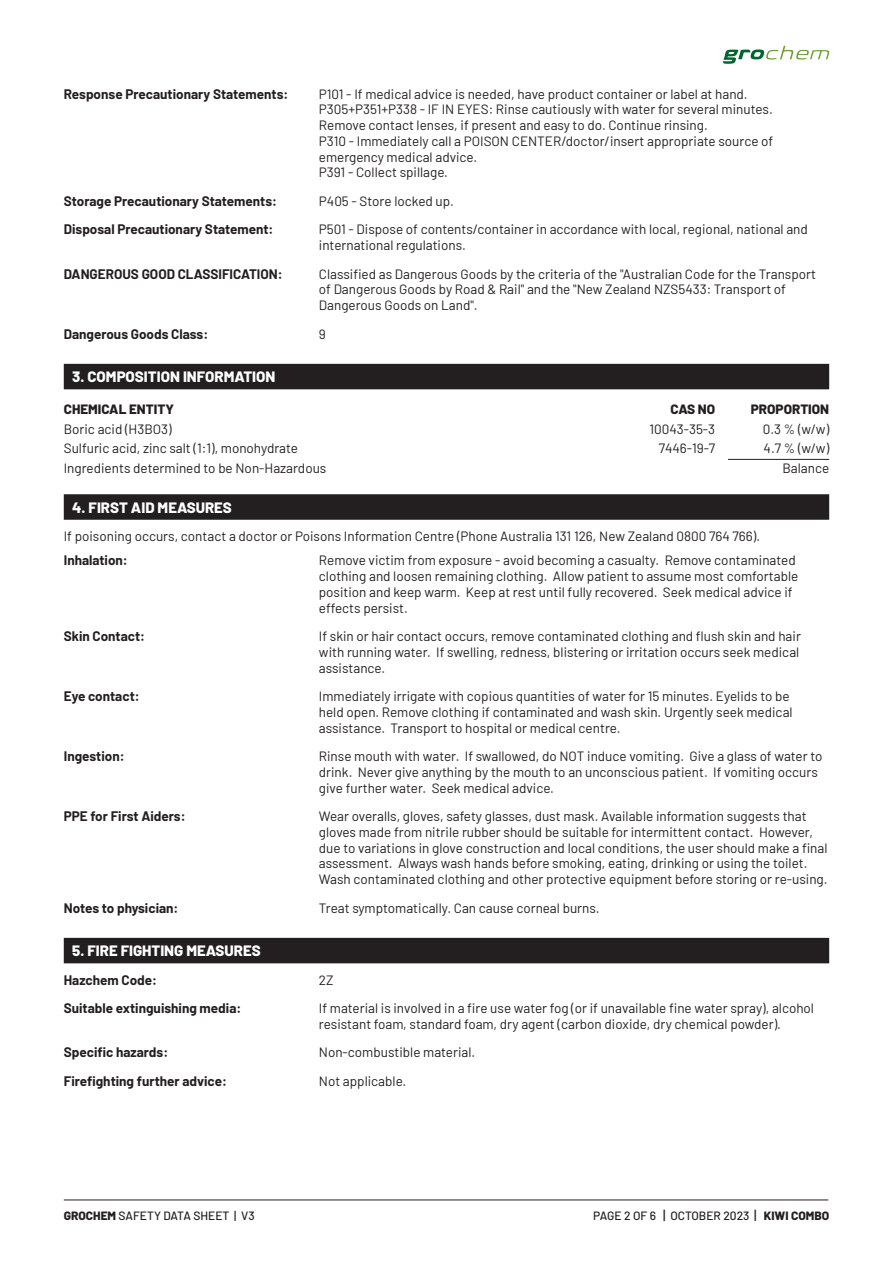
<style>
.page{position:relative;width:893px;height:1263px;background:#fff}
.page>*{position:absolute;margin:0;border:0;box-sizing:border-box;transform-origin:0 0}
.t1{font:800 15px "Barlow";color:#fff}
.t2{font:13.5px/15.8px "Barlow";color:#231f20}
.t3{font:700 13.5px "Barlow";color:#231f20}
.t4{font:800 13.5px "Barlow";color:#231f20}
.t5{font:500 12px "Barlow";color:#231f20}
.s1{font-weight:800}
.s2{font-size:13.5px}
</style>
<div class="page">
<hr style="left:64px;top:1199px;width:764px;height:1px;background:#231f20">
<svg style="left:723px;top:46px;width:106px;height:18px"></svg>
<div style="left:64px;top:364px;width:765px;height:25px;background:#231f20"></div>
<div style="left:64px;top:494px;width:765px;height:26px;background:#231f20"></div>
<div style="left:64px;top:938px;width:765px;height:25px;background:#231f20"></div>
<hr style="left:728px;top:459px;width:101px;height:1px;background:#231f20">
<p class="t3" style="left:64px;top:84px;width:226px">Response Precautionary Statements:</p>
<p class="t2" style="left:319px;top:85px;width:456px">P101 - If medical advice is needed, have product container or label at hand.<br>P305+P351+P338 - IF IN EYES: Rinse cautiously with water for several minutes.<br>Remove contact lenses, if present and easy to do. Continue rinsing.<br>P310 - Immediately call a POISON CENTER/doctor/insert appropriate source of emergency medical advice.<br>P391 - Collect spillage.</p>
<p class="t3" style="left:64px;top:191px;width:215px">Storage Precautionary Statements:</p>
<p class="t2" style="left:319px;top:192px;width:136px">P405 - Store locked up.</p>
<p class="t3" style="left:64px;top:219px;width:211px">Disposal Precautionary Statement:</p>
<p class="t2" style="left:319px;top:221px;width:490px">P501 - Dispose of contents/container in accordance with local, regional, national and international regulations.</p>
<p class="t3" style="left:64px;top:264px;width:220px">DANGEROUS GOOD CLASSIFICATION:</p>
<p class="t2" style="left:319px;top:265px;width:499px">Classified as Dangerous Goods by the criteria of the "Australian Code for the Transport of Dangerous Goods by Road &amp; Rail" and the "New Zealand NZS5433: Transport of<br>Dangerous Goods on Land".</p>
<p class="t3" style="left:64px;top:324px;width:146px">Dangerous Goods Class:</p>
<p class="t2" style="left:319px;top:325px;width:9px">9</p>
<p class="t1" style="left:72px;top:365px;width:205px">3. COMPOSITION INFORMATION</p>
<p class="t4" style="left:64px;top:399px;width:112px">CHEMICAL ENTITY</p>
<p class="t4" style="left:670px;top:399px;width:46px">CAS NO</p>
<p class="t4" style="left:751px;top:399px;width:80px">PROPORTION</p>
<p class="t2" style="left:64px;top:420px;width:109px">Boric acid (H3BO3)</p>
<p class="t2" style="left:649px;top:420px;width:67px">10043-35-3</p>
<p class="t2" style="left:763px;top:420px;width:68px">0.3 % (w/w)</p>
<p class="t2" style="left:64px;top:440px;width:236px">Sulfuric acid, zinc salt (1:1), monohydrate</p>
<p class="t2" style="left:659px;top:440px;width:58px">7446-19-7</p>
<p class="t2" style="left:764px;top:440px;width:67px">4.7 % (w/w)</p>
<p class="t2" style="left:64px;top:459px;width:264px">Ingredients determined to be Non-Hazardous</p>
<p class="t2" style="left:782px;top:459px;width:48px">Balance</p>
<p class="t1" style="left:72px;top:496px;width:161px">4. FIRST AID MEASURES</p>
<p class="t2" style="left:64px;top:527px;width:698px">If poisoning occurs, contact a doctor or Poisons Information Centre (Phone Australia 131 126, New Zealand 0800 764 766).</p>
<p class="t3" style="left:64px;top:550px;width:66px">Inhalation:</p>
<p class="t2" style="left:319px;top:551px;width:481px">Remove victim from exposure - avoid becoming a casualty. Remove contaminated clothing and loosen remaining clothing. Allow patient to assume most comfortable position and keep warm. Keep at rest until fully recovered. Seek medical advice if effects persist.</p>
<p class="t3" style="left:64px;top:626px;width:83px">Skin Contact:</p>
<p class="t2" style="left:319px;top:627px;width:483px;text-align:justify">If skin or hair contact occurs, remove contaminated clothing and flush skin and hair with running water. If swelling, redness, blistering or irritation occurs seek medical assistance.</p>
<p class="t3" style="left:64px;top:686px;width:77px">Eye contact:</p>
<p class="t2" style="left:319px;top:687px;width:475px">Immediately irrigate with copious quantities of water for 15 minutes. Eyelids to be held open. Remove clothing if contaminated and wash skin. Urgently seek medical assistance. Transport to hospital or medical centre.</p>
<p class="t3" style="left:64px;top:746px;width:62px">Ingestion:</p>
<p class="t2" style="left:319px;top:747px;width:505px">Rinse mouth with water. If swallowed, do NOT induce vomiting. Give a glass of water to drink. Never give anything by the mouth to an unconscious patient. If vomiting occurs give further water. Seek medical advice.</p>
<p class="t3" style="left:64px;top:806px;width:123px">PPE for First Aiders:</p>
<p class="t2" style="left:319px;top:807px;width:510px">Wear overalls, gloves, safety glasses, dust mask. Available information suggests that gloves made from nitrile rubber should be suitable for intermittent contact. However, due to variations in glove construction and local conditions, the user should make a final assessment. Always wash hands before smoking, eating, drinking or using the toilet.<br>Wash contaminated clothing and other protective equipment before storing or re-using.</p>
<p class="t3" style="left:64px;top:898px;width:116px">Notes to physician:</p>
<p class="t2" style="left:319px;top:899px;width:282px">Treat symptomatically. Can cause corneal burns.</p>
<p class="t1" style="left:72px;top:939px;width:190px">5. FIRE FIGHTING MEASURES</p>
<p class="t3" style="left:64px;top:970px;width:95px">Hazchem Code:</p>
<p class="t2" style="left:319px;top:971px;width:16px">2Z</p>
<p class="t3" style="left:64px;top:998px;width:179px">Suitable extinguishing media:</p>
<p class="t2" style="left:319px;top:999px;width:497px">If material is involved in a fire use water fog (or if unavailable fine water spray), alcohol resistant foam, standard foam, dry agent (carbon dioxide, dry chemical powder).</p>
<p class="t3" style="left:64px;top:1042px;width:106px">Specific hazards:</p>
<p class="t2" style="left:319px;top:1044px;width:158px">Non-combustible material.</p>
<p class="t3" style="left:64px;top:1071px;width:165px">Firefighting further advice:</p>
<p class="t2" style="left:319px;top:1072px;width:89px">Not applicable.</p>
<p class="t5" style="left:64px;top:1207px;width:192px"><span class="s1">GROCHEM</span> SAFETY DATA SHEET | V3</p>
<p class="t5" style="left:593px;top:1207px;width:237px">PAGE 2 OF 6 <span class="s2">|</span> OCTOBER 2023 <span class="s2">|</span> <span class="s1">KIWI COMBO</span></p>
</div>
